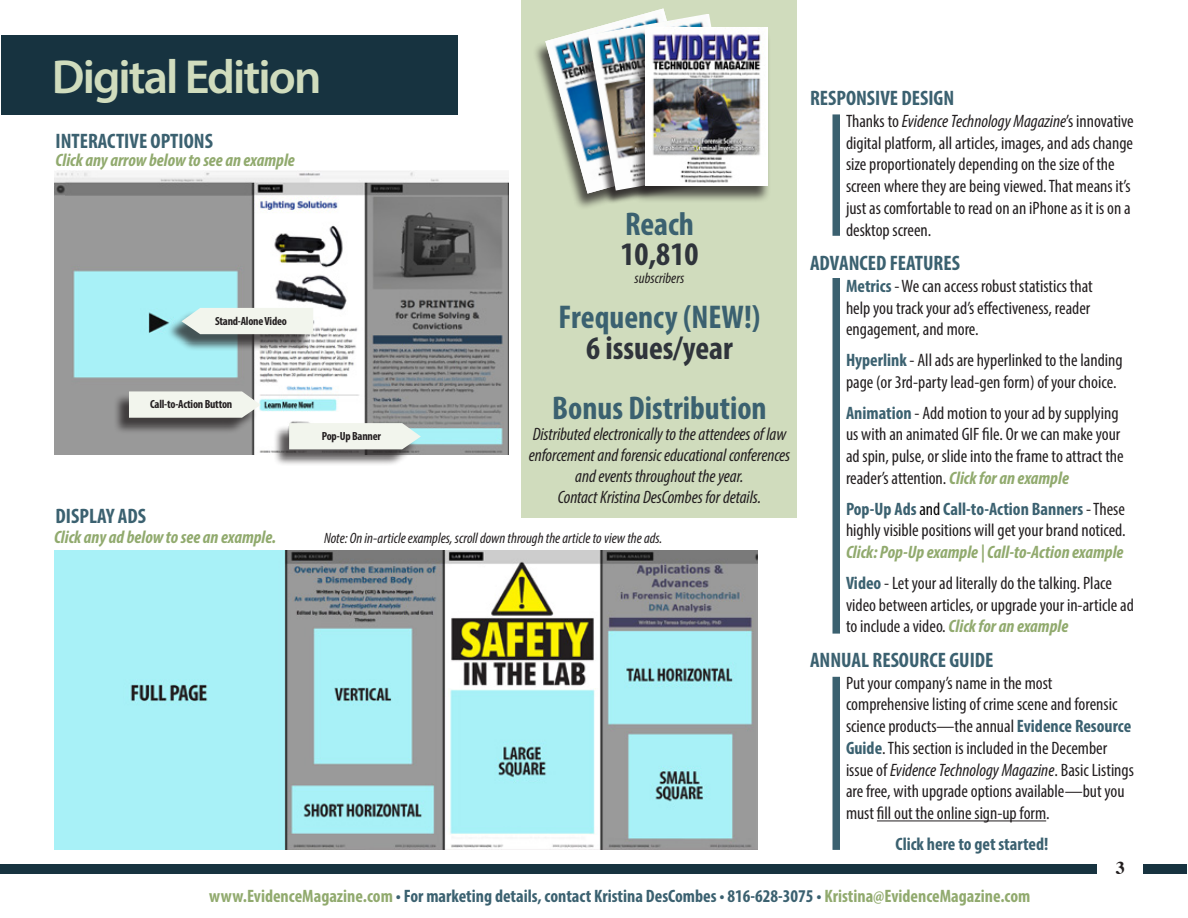
<style>
.page{position:relative;width:1188px;height:918px;background:#fff}
.page>*{position:absolute;margin:0;border:0;box-sizing:border-box;transform-origin:0 0}
.t1{font:600 48px "Myriad Pro";letter-spacing:-.04em;color:#d0dcbd}
.t2{font:700 condensed 33px/30.6px "Myriad Pro";color:#3b6170;text-align:center}
.t3{font:700 condensed 33px "Myriad Pro";color:#2f343b}
.t4{font:700 condensed 21px "Myriad Pro";color:#3b6170}
.t5{font:condensed 18px/21.8px "Myriad Pro";color:#231f20}
.t6{font:italic condensed 18px/21px "Myriad Pro";letter-spacing:-.005em;color:#231f20;text-align:center}
.t7{font:700 condensed 18px "Myriad Pro";color:#3b6170}
.t8{font:italic 700 condensed 18px "Myriad Pro";color:#91aa6e}
.t9{font:700 18px "Times";color:#231f20}
.t10{font:italic condensed 15px "Myriad Pro";color:#231f20}
.t11{font:700 condensed 11.85px "Myriad Pro";letter-spacing:-.02em;color:#231f20}
.s1{color:#2f343b}
.s2{font-style:italic}
.s3{font-weight:700;color:#3b6170}
.s4{font-weight:700;font-style:italic;color:#91aa6e}
.s5{color:#000}
.s6{color:#91aa6e}
</style>
<div class="page">
<div style="left:1px;top:864px;width:1186px;height:9px;background:#173340"></div>
<div style="left:1097px;top:849px;width:46px;height:36px;background:#fff"></div>
<div style="left:522px;top:0;width:275px;height:518px;background:#d0dcbd"></div>
<div style="left:1px;top:35px;width:457px;height:79px;background:#173340"></div>
<hr style="left:877px;top:820px;width:169px;height:1px;background:#231f20">
<div style="left:533px;top:10px;width:175px;height:200px;background:#231f20;opacity:.75"></div>
<img style="left:545px;top:8px;width:161px;height:186px">
<div style="left:578px;top:17px;width:159px;height:188px;background:#231f20;opacity:.75"></div>
<img style="left:588px;top:14px;width:148px;height:177px">
<div style="left:632px;top:29px;width:139px;height:174px;background:#231f20;opacity:.75"></div>
<img style="left:645px;top:28px;width:123px;height:158px">
<img style="left:54px;top:550px;width:704px;height:300px">
<img style="left:55px;top:170px;width:453px;height:284px">
<div style="left:166px;top:310px;width:145px;height:41px;background:#231f20;opacity:.75"></div>
<svg style="left:182px;top:308px;width:131px;height:26px;background:#e9efe8"></svg>
<div style="left:113px;top:393px;width:144px;height:41px;background:#231f20;opacity:.75"></div>
<svg style="left:129px;top:391px;width:132px;height:27px;background:#ebeee6"></svg>
<div style="left:273px;top:425px;width:145px;height:41px;background:#231f20;opacity:.75"></div>
<svg style="left:289px;top:423px;width:132px;height:26px;background:#ebefe8"></svg>
<div style="left:832px;top:114px;width:8px;height:122px;background:#3b6170"></div>
<div style="left:832px;top:278px;width:8px;height:356px;background:#3b6170"></div>
<div style="left:832px;top:677px;width:8px;height:173px;background:#3b6170"></div>
<h1 class="t1" style="left:52px;top:46px;width:271px">Digital Edition</h1>
<p class="t4" style="left:56px;top:128px;width:159px">INTERACTIVE OPTIONS</p>
<p class="t8" style="left:56px;top:149px;width:241px">Click any arrow below to see an example</p>
<p class="t11" style="left:215px;top:313px;width:73px">Stand-Alone Video</p>
<p class="t11" style="left:150px;top:397px;width:84px">Call-to-Action Button</p>
<p class="t11" style="left:322px;top:429px;width:61px">Pop-Up Banner</p>
<p class="t2" style="left:625px;top:208px;width:70px">Reach</p>
<p class="t3" style="left:620px;top:233px;width:79px">10,810</p>
<p class="t10" style="left:635px;top:269px;width:51px">subscribers</p>
<p class="t2" style="left:559px;top:301px;width:203px">Frequency (NEW!)<br><span class="s1">6 issues/year</span></p>
<p class="t2" style="left:552px;top:392px;width:216px">Bonus Distribution</p>
<p class="t6" style="left:529px;top:423px;width:263px">Distributed electronically to the attendees of law enforcement and forensic educational conferences and events throughout the year.<br>Contact Kristina DesCombes for details.</p>
<p class="t4" style="left:56px;top:503px;width:92px">DISPLAY ADS</p>
<p class="t8" style="left:54px;top:525px;width:224px">Click any ad below to see an example.</p>
<p class="t10" style="left:324px;top:529px;width:340px">Note: On in-article examples, scroll down through the article to view the ads.</p>
<p class="t4" style="left:810px;top:85px;width:146px">RESPONSIVE DESIGN</p>
<p class="t5" style="left:846px;top:110px;width:289px">Thanks to <span class="s2">Evidence Technology Magazine</span>’s innovative digital platform, all articles, images, and ads change size proportionately depending on the size of the screen where they are being viewed. That means it’s just as comfortable to read on an iPhone as it is on a desktop screen.</p>
<p class="t4" style="left:810px;top:250px;width:152px">ADVANCED FEATURES</p>
<p class="t5" style="left:846px;top:275px;width:248px"><span class="s3">Metrics</span> - We can access robust statistics that help you track your ad’s effectiveness, reader engagement, and more.</p>
<p class="t5" style="left:846px;top:349px;width:278px"><span class="s3">Hyperlink</span> - All ads are hyperlinked to the landing page (or 3rd-party lead-gen form) of your choice.</p>
<p class="t5" style="left:846px;top:402px;width:279px"><span class="s3">Animation</span> - Add motion to your ad by supplying us with an animated GIF file. Or we can make your ad spin, pulse, or slide into the frame to attract the reader’s attention. <span class="s4">Click for an example</span></p>
<p class="t5" style="left:846px;top:498px;width:281px;text-align:justify"><span class="s3">Pop-Up Ads</span> <span class="s5">and</span> <span class="s3">Call-to-Action Banners</span> - These highly visible positions will get your brand noticed.<br><span class="s4">Click: Pop-Up example | Call-to-Action example</span></p>
<p class="t5" style="left:846px;top:572px;width:289px"><span class="s3">Video</span> - Let your ad literally do the talking. Place video between articles, or upgrade your in-article ad to include a video. <span class="s4">Click for an example</span></p>
<p class="t4" style="left:810px;top:647px;width:185px">ANNUAL RESOURCE GUIDE</p>
<p class="t5" style="left:846px;top:672px;width:289px">Put your company’s name in the most comprehensive listing of crime scene and forensic science products—the annual <span class="s3">Evidence Resource Guide</span>. This section is included in the December issue of <span class="s2">Evidence Technology Magazine</span>. Basic Listings are free, with upgrade options available—but you must fill out the online sign-up form.</p>
<p class="t7" style="left:896px;top:833px;width:154px">Click here to get started!</p>
<p class="t9" style="left:1116px;top:851px;width:10px">3</p>
<p class="t7" style="left:209px;top:885px;width:823px"><span class="s6">www.EvidenceMagazine.com</span> • For marketing details, contact Kristina DesCombes • 816-628-3075 • <span class="s6">Kristina@EvidenceMagazine.com</span></p>
</div>
